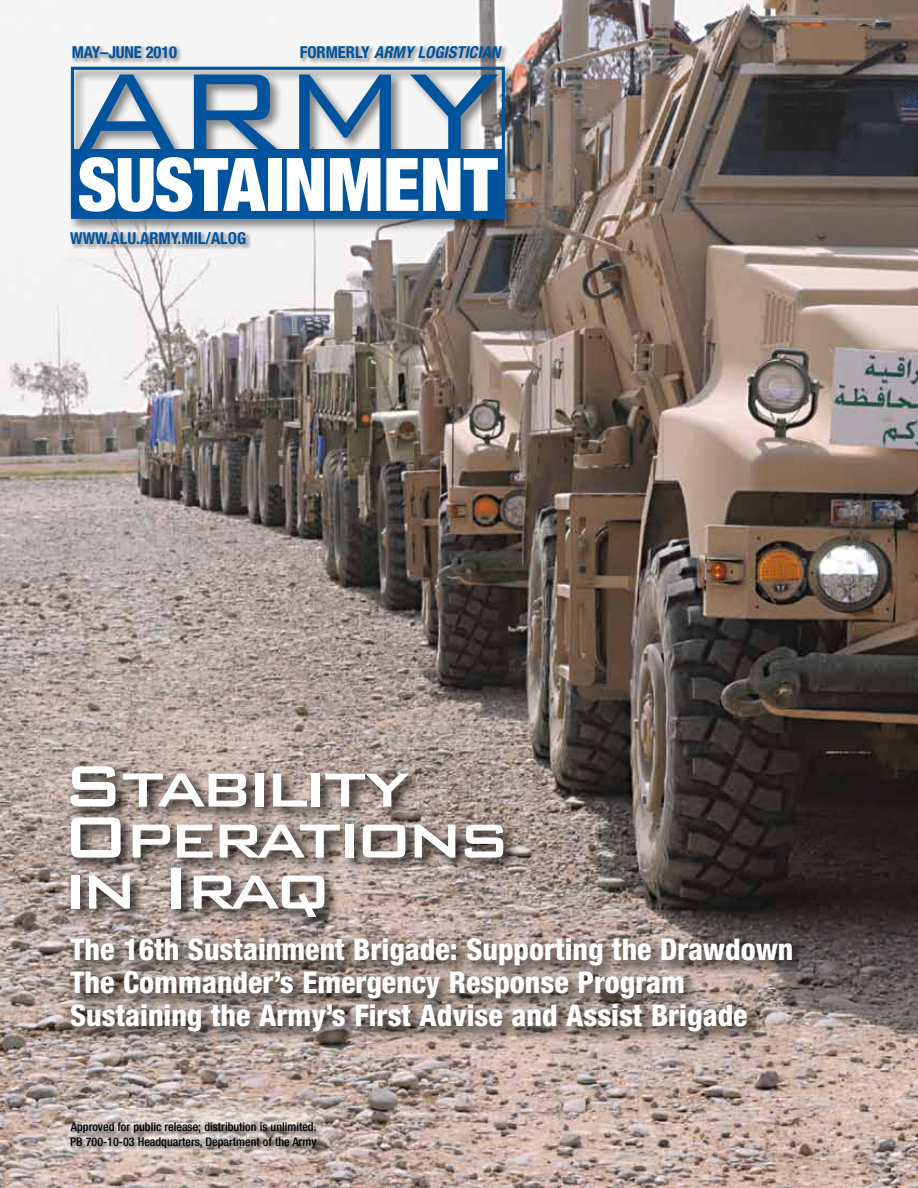
<style>
.page{position:relative;width:918px;height:1188px;background:#fff}
.page>*{position:absolute;margin:0;border:0;box-sizing:border-box;transform-origin:0 0}
.t1{font:500 78px "Bank Gothic BT";letter-spacing:-.06em;color:#fff}
.t2{font:800 condensed 30px/33px "Helvetica Neue";color:#fff}
.t3{font:700 condensed 16.5px "Helvetica Neue";color:#00549e}
.t4{font:italic 700 condensed 16.5px "Helvetica Neue";color:#00549e}
.t5{font:500 condensed 12px/15.1px "Helvetica Neue";color:#000}
.s1{font-style:normal}
</style>
<div class="page">
<img style="left:0;top:0;width:918px;height:1188px">
<div style="left:63px;top:930px;width:744px;height:117px;background:#000;opacity:.4"></div>
<div style="left:68px;top:229px;width:183px;height:20px;background:#000;opacity:.25"></div>
<div style="left:70px;top:43px;width:112px;height:20px;background:#000;opacity:.25"></div>
<div style="left:67px;top:63px;width:450px;height:169px;background:#000;opacity:.45"></div>
<div style="left:72px;top:149px;width:431px;height:68px;background:#00549e"></div>
<svg style="left:79px;top:75px;width:96px;height:74px"></svg>
<svg style="left:194px;top:75px;width:83px;height:74px"></svg>
<svg style="left:299px;top:75px;width:92px;height:74px"></svg>
<svg style="left:410px;top:75px;width:88px;height:74px"></svg>
<svg style="left:79px;top:157px;width:187px;height:55px"></svg>
<div style="left:268px;top:158px;width:14px;height:53px;background:#fff"></div>
<svg style="left:287px;top:158px;width:37px;height:53px;background:#d6e3ef"></svg>
<svg style="left:330px;top:158px;width:168px;height:53px"></svg>
<div style="left:71px;top:67px;width:434px;height:152px;border:3px solid #00549e"></div>
<div style="left:298px;top:43px;width:209px;height:20px;background:#000;opacity:.25"></div>
<div style="left:65px;top:762px;width:453px;height:171px;background:#000;opacity:.85"></div>
<div style="left:71px;top:1121px;width:250px;height:17px;background:#000;opacity:.6"></div>
<div style="left:71px;top:1137px;width:251px;height:16px;background:#000;opacity:.6"></div>
<p class="t3" style="left:72px;top:42px;width:54px">MAY–JUNE</p>
<p class="t3" style="left:146px;top:42px;width:33px">2010</p>
<p class="t4" style="left:300px;top:42px;width:202px"><span class="s1">FORMERLY</span> ARMY LOGISTICIAN</p>
<p class="t3" style="left:70px;top:228px;width:178px">WWW.ALU.ARMY.MIL/ALOG</p>
<h1 class="t1" style="left:61px;top:744px;width:350px">Stability</h1>
<h1 class="t1" style="left:61px;top:795px;width:450px">Operations</h1>
<h1 class="t1" style="left:64px;top:846px;width:269px">in Iraq</h1>
<p class="t2" style="left:70px;top:933px;width:725px">The 16th Sustainment Brigade: Supporting the Drawdown<br>The Commander’s Emergency Response Program<br>Sustaining the Army’s First Advise and Assist Brigade</p>
<p class="t5" style="left:70px;top:1119px;width:248px">Approved for public release; distribution is unlimited.<br>PB 700-10-03 Headquarters, Department of the Army</p>
</div>
